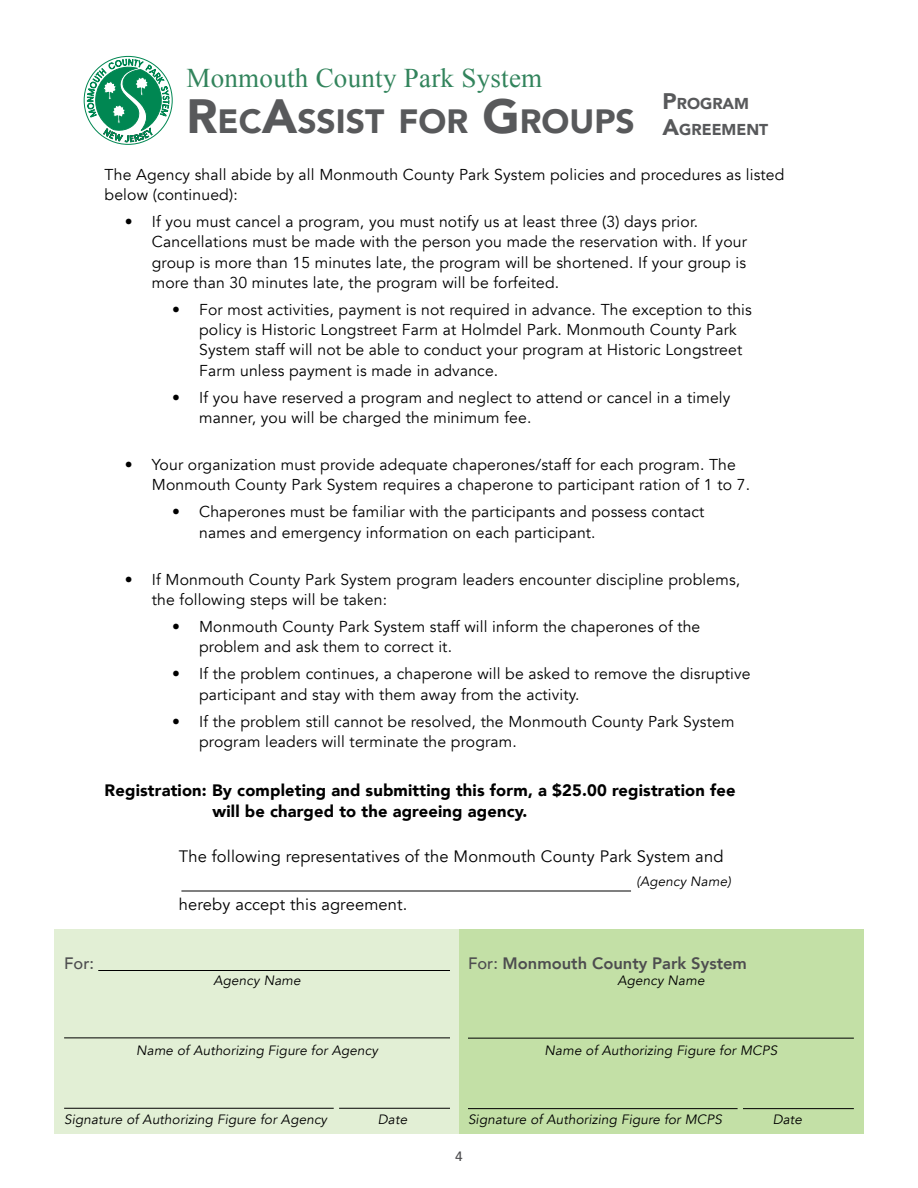
<style>
.page{position:relative;width:918px;height:1188px;background:#fff}
.page>*{position:absolute;margin:0;border:0;box-sizing:border-box;transform-origin:0 0}
.t1{font:900 33.6px "Avenir";color:#58595b}
.t2{font:27px "Times New Roman";letter-spacing:.01em;color:#32845c}
.t3{font:900 16.5px/21px "Avenir";letter-spacing:.01em;color:#000}
.t4{font:16.5px "Avenir";letter-spacing:.01em;color:#000}
.t5{font:800 16.5px "Avenir";color:#4d4d4f}
.t6{font:500 16.5px "Avenir";color:#4d4d4f}
.t7{font:15.75px/20.2px "Avenir";letter-spacing:.01em;color:#000}
.t8{font:900 15.75px "Avenir";color:#58595b}
.t9{font:italic 13.5px "Avenir";letter-spacing:.01em;color:#000}
.t10{font:500 13.5px "Avenir";color:#4a4a4d}
.s1{font-size:48px}
.s2{font-size:22.5px}
.s3{font-weight:500}
</style>
<div class="page">
<div style="left:459px;top:930px;width:405px;height:204px;background:#c3e0a6"></div>
<div style="left:54px;top:930px;width:405px;height:204px;background:#e2efd5"></div>
<svg style="left:87px;top:56px;width:83px;height:89px"></svg>
<hr style="left:181px;top:891px;width:450px;height:1px;background:#000">
<hr style="left:98px;top:970px;width:352px;height:1px;background:#000">
<hr style="left:64px;top:1038px;width:386px;height:1px;background:#000">
<hr style="left:468px;top:1038px;width:386px;height:1px;background:#000">
<hr style="left:64px;top:1108px;width:270px;height:1px;background:#000">
<hr style="left:339px;top:1108px;width:111px;height:1px;background:#000">
<hr style="left:468px;top:1108px;width:270px;height:1px;background:#000">
<hr style="left:743px;top:1108px;width:111px;height:1px;background:#000">
<p class="t2" style="left:187px;top:59px;width:357px">Monmouth County Park System</p>
<p class="t1" style="left:187px;top:93px;width:450px"><span class="s1">R</span>EC<span class="s1">A</span>SSIST FOR <span class="s1">G</span>ROUPS</p>
<p class="t8" style="left:663px;top:90px;width:50px"><span class="s2">P</span>ROGRA</p>
<p class="t8" style="left:734px;top:90px;width:16px">M</p>
<p class="t8" style="left:663px;top:116px;width:107px"><span class="s2">A</span>GREEMENT</p>
<p class="t7" style="left:105px;top:165px;width:681px">The Agency shall abide by all Monmouth County Park System policies and procedures as listed below (continued):</p>
<p class="t7" style="left:152px;top:212px;width:597px;text-indent:-27px">• If you must cancel a program, you must notify us at least three (3) days prior.<br>Cancellations must be made with the person you made the reservation with. If your group is more than 15 minutes late, the program will be shortened. If your group is more than 30 minutes late, the program will be forfeited.</p>
<p class="t7" style="left:199px;top:300px;width:554px;text-indent:-27px">• For most activities, payment is not required in advance. The exception to this policy is Historic Longstreet Farm at Holmdel Park. Monmouth County Park System staff will not be able to conduct your program at Historic Longstreet Farm unless payment is made in advance.</p>
<p class="t7" style="left:199px;top:387px;width:533px;text-indent:-27px">• If you have reserved a program and neglect to attend or cancel in a timely manner, you will be charged the minimum fee.</p>
<p class="t7" style="left:152px;top:455px;width:600px;text-indent:-27px">• Your organization must provide adequate chaperones/staff for each program. The<br>Monmouth County Park System requires a chaperone to participant ration of 1 to 7.</p>
<p class="t7" style="left:199px;top:502px;width:507px;text-indent:-27px">• Chaperones must be familiar with the participants and possess contact names and emergency information on each participant.</p>
<p class="t7" style="left:152px;top:570px;width:590px;text-indent:-27px">• If Monmouth County Park System program leaders encounter discipline problems, the following steps will be taken:</p>
<p class="t7" style="left:199px;top:617px;width:503px;text-indent:-27px">• Monmouth County Park System staff will inform the chaperones of the problem and ask them to correct it.</p>
<p class="t7" style="left:199px;top:664px;width:553px;text-indent:-27px">• If the problem continues, a chaperone will be asked to remove the disruptive participant and stay with them away from the activity.</p>
<p class="t7" style="left:199px;top:711px;width:537px;text-indent:-27px">• If the problem still cannot be resolved, the Monmouth County Park System program leaders will terminate the program.</p>
<p class="t3" style="left:213px;top:779px;width:524px;text-indent:-108px">Registration: By completing and submitting this form, a $25.00 registration fee will be charged to the agreeing agency.</p>
<p class="t4" style="left:179px;top:846px;width:546px">The following representatives of the Monmouth County Park System and</p>
<p class="t9" style="left:636px;top:873px;width:96px">(Agency Name)</p>
<p class="t4" style="left:179px;top:894px;width:230px">hereby accept this agreement.</p>
<p class="t6" style="left:64px;top:949px;width:31px">For:</p>
<p class="t9" style="left:213px;top:972px;width:89px">Agency Name</p>
<p class="t5" style="left:468px;top:950px;width:280px"><span class="s3">For:</span> Monmouth County Park System</p>
<p class="t9" style="left:617px;top:972px;width:89px">Agency Name</p>
<p class="t9" style="left:136px;top:1042px;width:243px">Name of Authorizing Figure for Agency</p>
<p class="t9" style="left:545px;top:1042px;width:234px">Name of Authorizing Figure for MCPS</p>
<p class="t9" style="left:64px;top:1111px;width:265px">Signature of Authorizing Figure for Agency</p>
<p class="t9" style="left:378px;top:1111px;width:31px">Date</p>
<p class="t9" style="left:468px;top:1112px;width:256px">Signature of Authorizing Figure for MCPS</p>
<p class="t9" style="left:773px;top:1112px;width:31px">Date</p>
<p class="t10" style="left:455px;top:1145px;width:9px">4</p>
</div>
